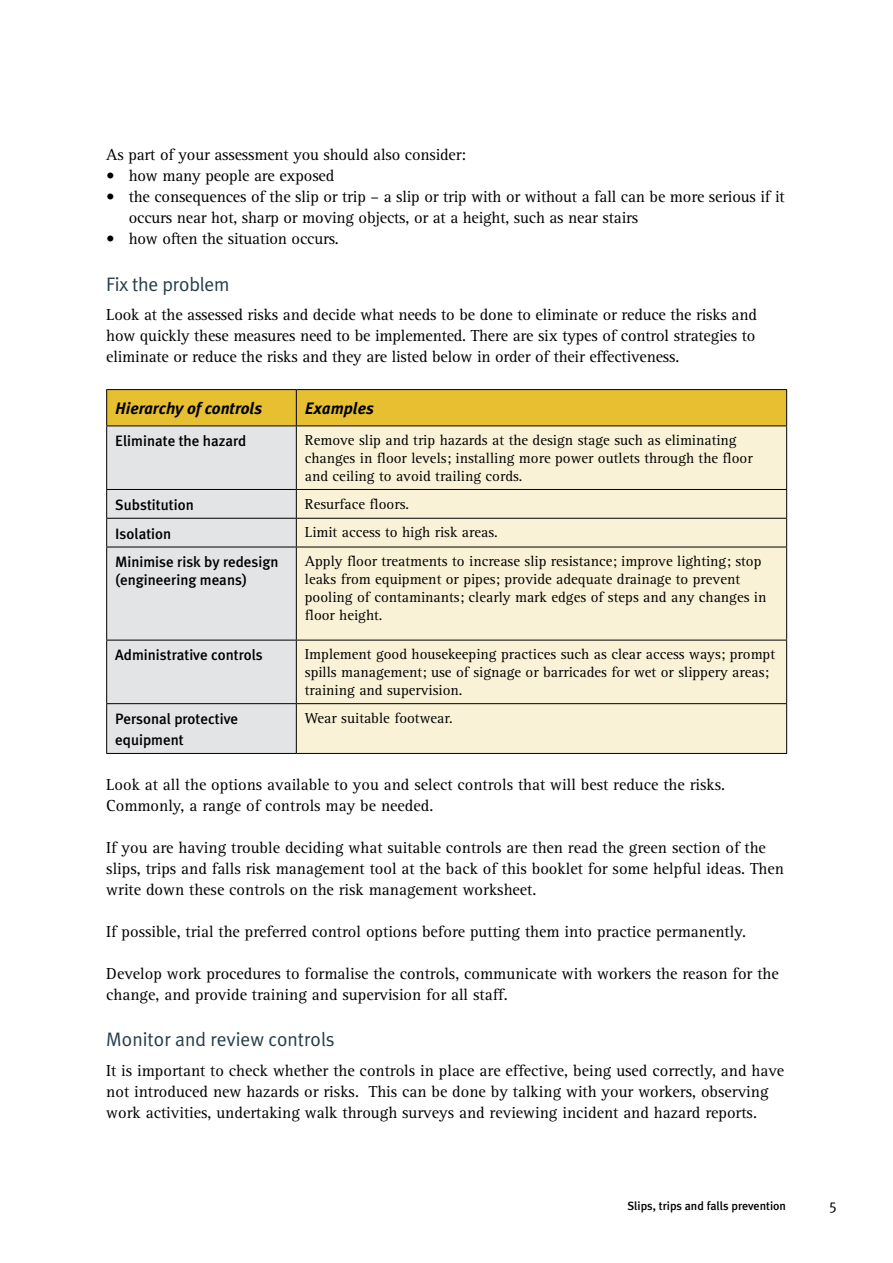
<style>
.page{position:relative;width:893px;height:1263px;background:#fff}
.page>*{position:absolute;margin:0;border:0;box-sizing:border-box;transform-origin:0 0}
.t1{font:19.5px "Meta Plus Normal";color:#253e49}
.t2{font:16.5px/21px "Rotis Serif";color:#000}
.t3{font:italic 700 16.5px "Meta Plus";color:#000}
.t4{font:15px/18px "Rotis Serif";color:#000}
.t5{font:500 15px/18px "Meta Plus";color:#000}
.t6{font:15px "Meta Plus Normal";color:#000}
.t7{font:500 12px "Meta Plus";color:#000}
</style>
<div class="page">
<div style="left:107px;top:390px;width:679px;height:35px;background:#e6c031"></div>
<div style="left:107px;top:426px;width:189px;height:327px;background:#e2e4e6"></div>
<div style="left:297px;top:426px;width:489px;height:327px;background:#faf2d6"></div>
<hr style="left:106px;top:389px;width:190px;height:1px;background:#000">
<hr style="left:296px;top:389px;width:491px;height:1px;background:#000">
<hr style="left:106px;top:425px;width:190px;height:1px;background:#000">
<hr style="left:296px;top:425px;width:491px;height:1px;background:#000">
<hr style="left:106px;top:489px;width:190px;height:1px;background:#000">
<hr style="left:296px;top:489px;width:491px;height:1px;background:#000">
<hr style="left:106px;top:518px;width:190px;height:1px;background:#000">
<hr style="left:296px;top:518px;width:491px;height:1px;background:#000">
<hr style="left:106px;top:547px;width:190px;height:1px;background:#000">
<hr style="left:296px;top:547px;width:491px;height:1px;background:#000">
<hr style="left:106px;top:640px;width:190px;height:1px;background:#000">
<hr style="left:296px;top:640px;width:491px;height:1px;background:#000">
<hr style="left:106px;top:703px;width:190px;height:1px;background:#000">
<hr style="left:296px;top:703px;width:491px;height:1px;background:#000">
<hr style="left:106px;top:753px;width:190px;height:1px;background:#000">
<hr style="left:296px;top:753px;width:491px;height:1px;background:#000">
<hr style="left:106px;top:390px;width:1px;height:35px;background:#000">
<hr style="left:106px;top:426px;width:1px;height:63px;background:#000">
<svg style="left:106px;top:490px;width:1px;height:57px"></svg>
<hr style="left:106px;top:547px;width:1px;height:93px;background:#000">
<hr style="left:106px;top:640px;width:1px;height:63px;background:#000">
<hr style="left:106px;top:704px;width:1px;height:49px;background:#000">
<hr style="left:296px;top:390px;width:1px;height:35px;background:#000">
<hr style="left:786px;top:390px;width:1px;height:35px;background:#000">
<hr style="left:296px;top:426px;width:1px;height:63px;background:#000">
<hr style="left:786px;top:426px;width:1px;height:63px;background:#000">
<svg style="left:296px;top:490px;width:1px;height:57px"></svg>
<svg style="left:786px;top:490px;width:1px;height:57px"></svg>
<hr style="left:296px;top:547px;width:1px;height:93px;background:#000">
<hr style="left:786px;top:547px;width:1px;height:93px;background:#000">
<hr style="left:296px;top:640px;width:1px;height:63px;background:#000">
<hr style="left:786px;top:640px;width:1px;height:63px;background:#000">
<hr style="left:296px;top:704px;width:1px;height:49px;background:#000">
<hr style="left:786px;top:704px;width:1px;height:49px;background:#000">
<p class="t2" style="left:106px;top:145px;width:361px">As part of your assessment you should also consider:</p>
<p class="t2" style="left:106px;top:166px;width:230px">• how many people are exposed</p>
<p class="t2" style="left:129px;top:187px;width:657px;text-indent:-23px">• the consequences of the slip or trip – a slip or trip with or without a fall can be more serious if it occurs near hot, sharp or moving objects, or at a height, such as near stairs</p>
<p class="t2" style="left:106px;top:229px;width:234px">• how often the situation occurs.</p>
<p class="t1" style="left:106px;top:273px;width:125px">Fix the problem</p>
<p class="t2" style="left:106px;top:305px;width:652px;text-align:justify">Look at the assessed risks and decide what needs to be done to eliminate or reduce the risks and how quickly these measures need to be implemented. There are six types of control strategies to eliminate or reduce the risks and they are listed below in order of their effectiveness.</p>
<p class="t3" style="left:115px;top:399px;width:149px">Hierarchy of controls</p>
<p class="t3" style="left:305px;top:399px;width:71px">Examples</p>
<p class="t5" style="left:115px;top:432px;width:133px">Eliminate the hazard</p>
<p class="t4" style="left:305px;top:431px;width:449px">Remove slip and trip hazards at the design stage such as eliminating changes in floor levels; installing more power outlets through the floor and ceiling to avoid trailing cords.</p>
<p class="t5" style="left:115px;top:495px;width:80px">Substitution</p>
<p class="t4" style="left:305px;top:495px;width:106px">Resurface floors.</p>
<p class="t5" style="left:115px;top:524px;width:58px">Isolation</p>
<p class="t4" style="left:305px;top:524px;width:195px">Limit access to high risk areas.</p>
<p class="t5" style="left:115px;top:553px;width:165px">Minimise risk by redesign (engineering means)</p>
<p class="t4" style="left:305px;top:552px;width:463px">Apply floor treatments to increase slip resistance; improve lighting; stop leaks from equipment or pipes; provide adequate drainage to prevent pooling of contaminants; clearly mark edges of steps and any changes in floor height.</p>
<p class="t5" style="left:115px;top:646px;width:149px">Administrative controls</p>
<p class="t4" style="left:305px;top:646px;width:472px">Implement good housekeeping practices such as clear access ways; prompt spills management; use of signage or barricades for wet or slippery areas; training and supervision.</p>
<p class="t5" style="left:115px;top:708px;width:124px;line-height:21px">Personal protective equipment</p>
<p class="t4" style="left:305px;top:709px;width:149px">Wear suitable footwear.</p>
<p class="t2" style="left:106px;top:774px;width:620px">Look at all the options available to you and select controls that will best reduce the risks.<br>Commonly, a range of controls may be needed.</p>
<p class="t2" style="left:106px;top:837px;width:679px">If you are having trouble deciding what suitable controls are then read the green section of the slips, trips and falls risk management tool at the back of this booklet for some helpful ideas. Then write down these controls on the risk management worksheet.</p>
<p class="t2" style="left:106px;top:921px;width:641px">If possible, trial the preferred control options before putting them into practice permanently.</p>
<p class="t2" style="left:106px;top:963px;width:674px">Develop work procedures to formalise the controls, communicate with workers the reason for the change, and provide training and supervision for all staff.</p>
<p class="t1" style="left:106px;top:1028px;width:230px">Monitor and review controls</p>
<p class="t2" style="left:106px;top:1060px;width:679px">It is important to check whether the controls in place are effective, being used correctly, and have not introduced new hazards or risks. This can be done by talking with your workers, observing work activities, undertaking walk through surveys and reviewing incident and hazard reports.</p>
<p class="t7" style="left:627px;top:1199px;width:160px">Slips, trips and falls prevention</p>
<p class="t6" style="left:829px;top:1196px;width:10px">5</p>
</div>
